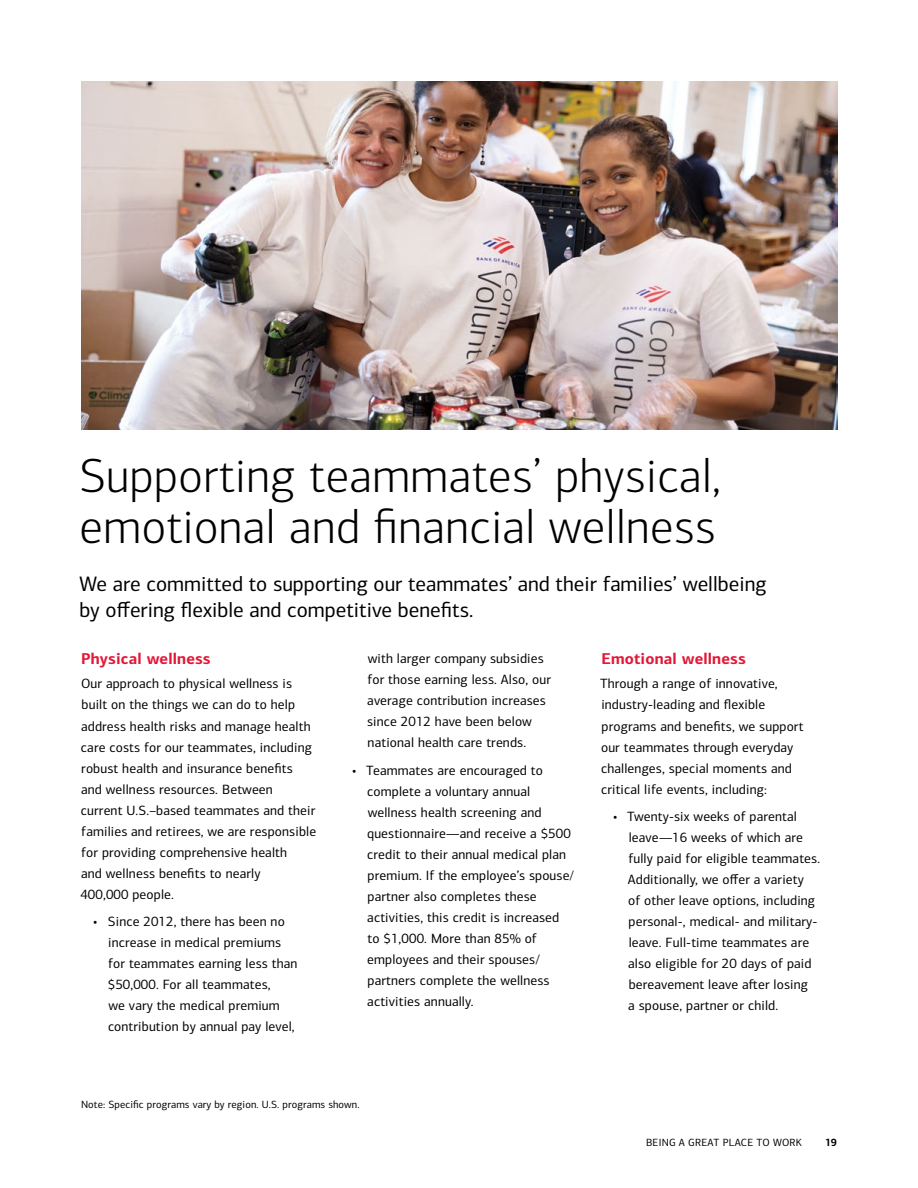
<style>
.page{position:relative;width:918px;height:1188px;background:#fff}
.page>*{position:absolute;margin:0;border:0;box-sizing:border-box;transform-origin:0 0}
.t1{font:300 48px/51px "Connections";letter-spacing:.01em;color:#000}
.t2{font:21px/25.5px "Connections";color:#000}
.t3{font:700 15.75px "Connections";letter-spacing:.01em;color:#e31738}
.t4{font:13.5px/21px "Connections";letter-spacing:.01em;color:#000}
.t5{font:10.5px "Connections";letter-spacing:.01em;color:#000}
.t6{font:700 10.5px "Connections";color:#000}
</style>
<div class="page">
<img style="left:81px;top:81px;width:756px;height:349px">
<h2 class="t1" style="left:80px;top:450px;width:642px">Supporting teammates’ physical, emotional and financial wellness</h2>
<p class="t2" style="left:80px;top:571px;width:689px">We are committed to supporting our teammates’ and their families’ wellbeing by offering flexible and competitive benefits.</p>
<h3 class="t3" style="left:81px;top:649px;width:131px">Physical wellness</h3>
<p class="t4" style="left:80px;top:673px;width:237px">Our approach to physical wellness is built on the things we can do to help address health risks and manage health care costs for our teammates, including robust health and insurance benefits<br>and wellness resources. Between current U.S.–based teammates and their families and retirees, we are responsible for providing comprehensive health<br>and wellness benefits to nearly<br>400,000 people.</p>
<p class="t4" style="left:108px;top:911px;width:191px;text-indent:-15px">• Since 2012, there has been no increase in medical premiums for teammates earning less than $50,000. For all teammates,<br>we vary the medical premium contribution by annual pay level,</p>
<p class="t4" style="left:367px;top:648px;width:185px">with larger company subsidies for those earning less. Also, our average contribution increases since 2012 have been below national health care trends.</p>
<p class="t4" style="left:367px;top:760px;width:208px;text-indent:-15px">• Teammates are encouraged to complete a voluntary annual wellness health screening and questionnaire—and receive a $500 credit to their annual medical plan premium. If the employee’s spouse/ partner also completes these activities, this credit is increased to $1,000. More than 85% of employees and their spouses/ partners complete the wellness activities annually.</p>
<p class="t5" style="left:81px;top:1098px;width:280px">Note: Specific programs vary by region. U.S. programs shown.</p>
<h3 class="t3" style="left:601px;top:649px;width:146px">Emotional wellness</h3>
<p class="t4" style="left:600px;top:673px;width:205px">Through a range of innovative, industry-leading and flexible programs and benefits, we support our teammates through everyday challenges, special moments and critical life events, including:</p>
<p class="t4" style="left:628px;top:806px;width:194px;text-indent:-15px">• Twenty-six weeks of parental leave—16 weeks of which are fully paid for eligible teammates.<br>Additionally, we offer a variety<br>of other leave options, including personal-, medical- and military&shy;leave. Full-time teammates are also eligible for 20 days of paid bereavement leave after losing<br>a spouse, partner or child.</p>
<p class="t5" style="left:646px;top:1136px;width:158px">BEING A GREAT PLACE TO WORK</p>
<p class="t6" style="left:826px;top:1136px;width:13px">19</p>
</div>
